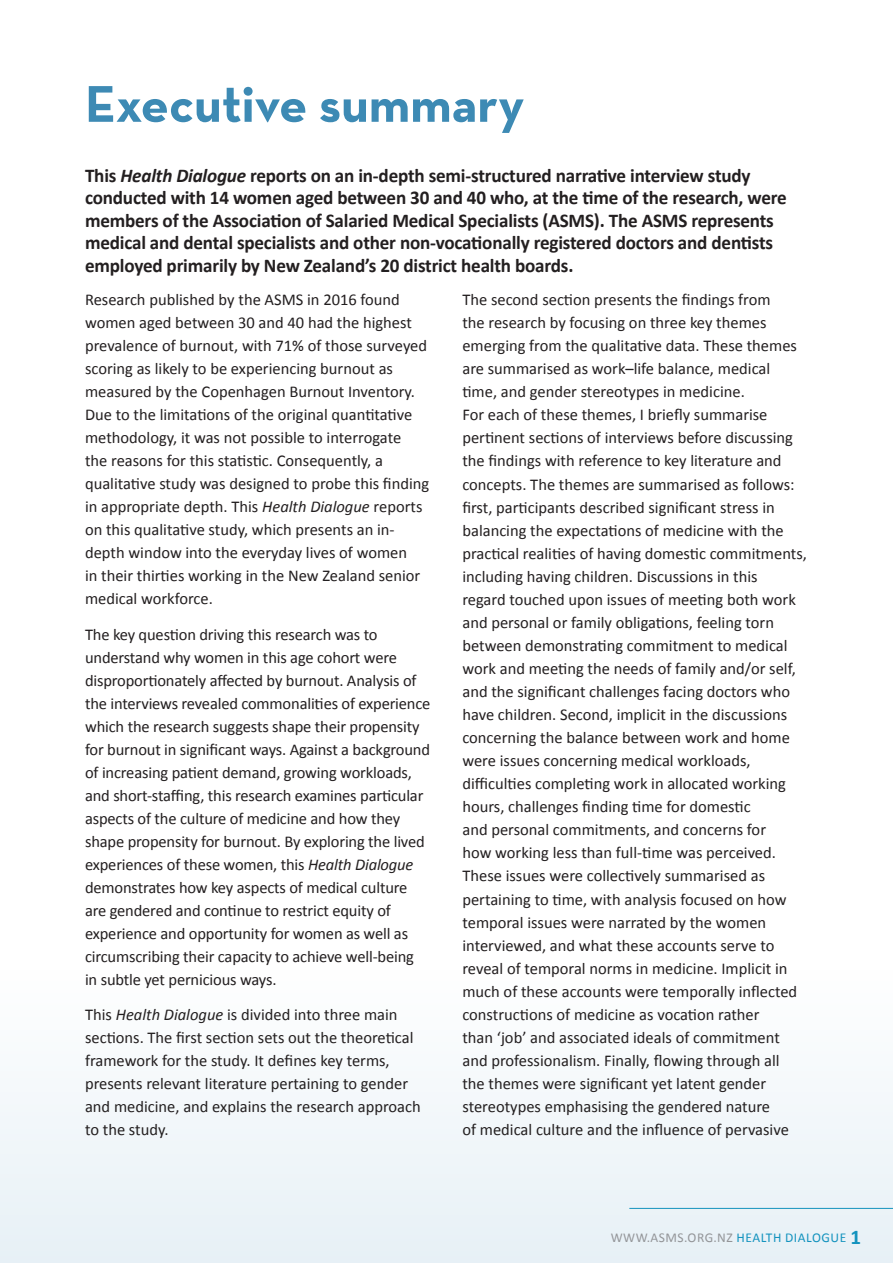
<style>
.page{position:relative;width:893px;height:1263px;background:#fff}
.page>*{position:absolute;margin:0;border:0;box-sizing:border-box;transform-origin:0 0}
.Heading__CONTENTS{font:700 52.5px "Neutra Text";color:#3d8ab4}
.Intro{font:700 19.5px/22.5px "Calibri";letter-spacing:-.01em;color:#231f20}
.Body_Copy{font:16.5px/23.1px "Calibri";color:#231f20}
.t1{font:13.5px "Calibri";letter-spacing:.04em;color:#939598}
.s1{font-style:italic}
.s2{color:#1393be}
.s3{font-weight:700;font-size:21px;color:#1393be}
</style>
<div class="page">
<div style="left:0;top:970px;width:893px;height:293px;background:#f2f7fa"></div>
<hr style="left:629px;top:1208px;width:264px;height:1px;background:#1393be">
<p class="Heading__CONTENTS" style="left:85px;top:71px;width:441px">Executive summary</p>
<p class="Intro" style="left:85px;top:164px;width:703px">This <span class="s1">Health Dialogue</span> reports on an in-depth semi-structured narrative interview study conducted with 14 women aged between 30 and 40 who, at the time of the research, were members of the Association of Salaried Medical Specialists (ASMS). The ASMS represents medical and dental specialists and other non-vocationally registered doctors and dentists employed primarily by New Zealand’s 20 district health boards.</p>
<p class="Body_Copy" style="left:85px;top:288px;width:346px">Research published by the ASMS in 2016 found women aged between 30 and 40 had the highest prevalence of burnout, with 71% of those surveyed scoring as likely to be experiencing burnout as measured by the Copenhagen Burnout Inventory.<br>Due to the limitations of the original quantitative methodology, it was not possible to interrogate<br>the reasons for this statistic. Consequently, a qualitative study was designed to probe this finding in appropriate depth. This <span class="s1">Health Dialogue</span> reports on this qualitative study, which presents an in&shy;depth window into the everyday lives of women<br>in their thirties working in the New Zealand senior medical workforce.</p>
<p class="Body_Copy" style="left:85px;top:623px;width:347px">The key question driving this research was to understand why women in this age cohort were disproportionately affected by burnout. Analysis of the interviews revealed commonalities of experience which the research suggests shape their propensity for burnout in significant ways. Against a background of increasing patient demand, growing workloads, and short-staffing, this research examines particular aspects of the culture of medicine and how they shape propensity for burnout. By exploring the lived experiences of these women, this <span class="s1">Health Dialogue </span>demonstrates how key aspects of medical culture are gendered and continue to restrict equity of experience and opportunity for women as well as circumscribing their capacity to achieve well-being<br>in subtle yet pernicious ways.</p>
<p class="Body_Copy" style="left:85px;top:1003px;width:337px">This <span class="s1">Health Dialogue</span> is divided into three main sections. The first section sets out the theoretical framework for the study. It defines key terms, presents relevant literature pertaining to gender and medicine, and explains the research approach to the study.</p>
<p class="Body_Copy" style="left:462px;top:288px;width:346px">The second section presents the findings from<br>the research by focusing on three key themes emerging from the qualitative data. These themes are summarised as work–life balance, medical time, and gender stereotypes in medicine.<br>For each of these themes, I briefly summarise pertinent sections of interviews before discussing the findings with reference to key literature and concepts. The themes are summarised as follows: first, participants described significant stress in balancing the expectations of medicine with the practical realities of having domestic commitments, including having children. Discussions in this<br>regard touched upon issues of meeting both work and personal or family obligations, feeling torn between demonstrating commitment to medical work and meeting the needs of family and/or self, and the significant challenges facing doctors who have children. Second, implicit in the discussions concerning the balance between work and home were issues concerning medical workloads, difficulties completing work in allocated working hours, challenges finding time for domestic<br>and personal commitments, and concerns for<br>how working less than full-time was perceived.<br>These issues were collectively summarised as pertaining to time, with analysis focused on how temporal issues were narrated by the women interviewed, and what these accounts serve to reveal of temporal norms in medicine. Implicit in much of these accounts were temporally inflected constructions of medicine as vocation rather<br>than ‘job’ and associated ideals of commitment and professionalism. Finally, flowing through all<br>the themes were significant yet latent gender stereotypes emphasising the gendered nature<br>of medical culture and the influence of pervasive</p>
<p class="t1" style="left:611px;top:1229px;width:252px">WWW.ASMS.ORG.NZ <span class="s2">HEALTH DIALOGUE</span> <span class="s3">1</span></p>
</div>
